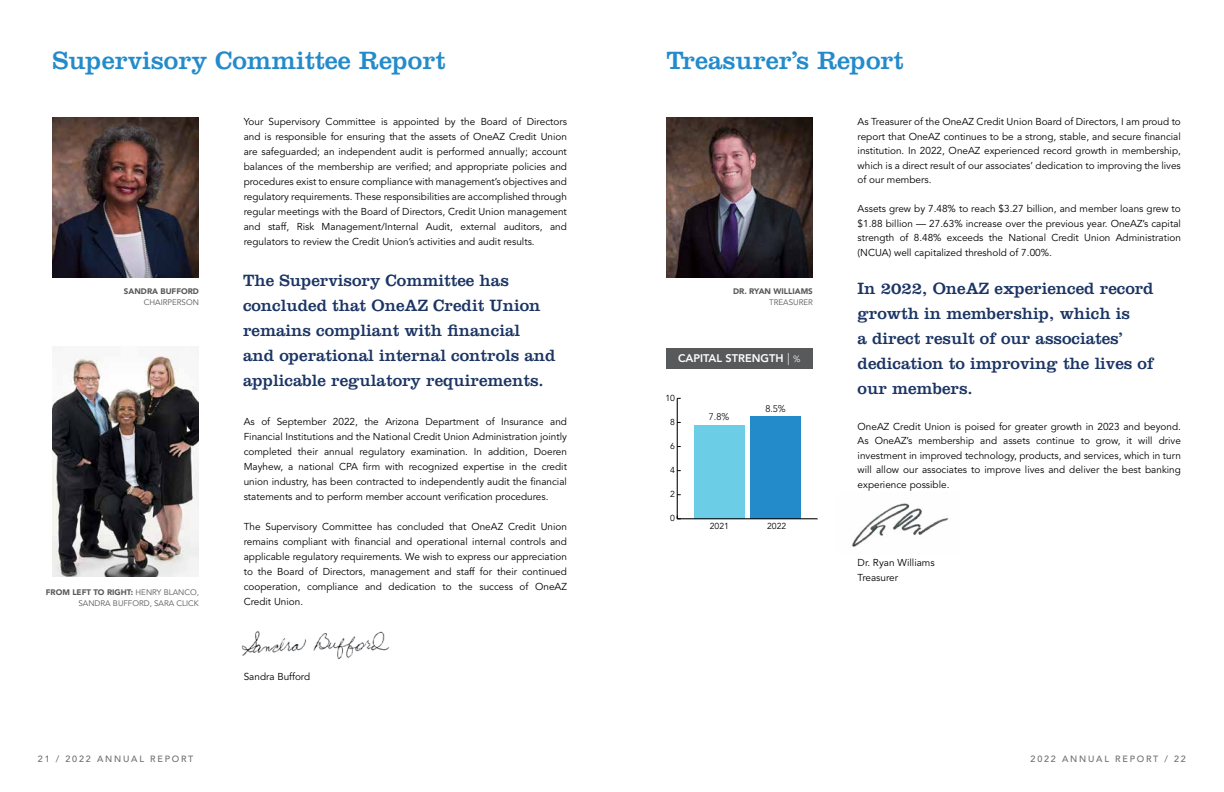
<style>
.page{position:relative;width:1224px;height:792px;background:#fff}
.page>*{position:absolute;margin:0;border:0;box-sizing:border-box;transform-origin:0 0}
.t1{font:26px "Clarendon LT Std";color:#248bcb}
.t2{font:17px/25px "Clarendon LT Std";color:#1c3564}
.t3{font:800 11px "Avenir LT Std";color:#fff}
.t4{font:10px/15px "Avenir LT Std";color:#000;text-align:justify}
.t5{font:300 9.6px "Avenir LT Std";color:#000}
.t6{font:500 9px "Avenir LT Std";letter-spacing:.2em;color:#6d6e71}
.t7{font:8.7px "Avenir LT Std";color:#000}
.t8{font:8px/11px "Avenir LT Std";color:#58595b;text-align:right}
.t9{font:900 8px "Avenir LT Std";color:#58595b}
.s1{font-weight:900}
.s2{font-weight:300;font-size:12px}
.s3{font-weight:300;font-size:9px}
</style>
<div class="page">
<img style="left:53px;top:356px;width:146px;height:220px">
<img style="left:53px;top:117px;width:146px;height:161px">
<img style="left:241px;top:631px;width:149px;height:29px">
<img style="left:667px;top:117px;width:146px;height:161px">
<div style="left:666px;top:348px;width:146px;height:20px;background:#58595b"></div>
<div style="left:750px;top:416px;width:51px;height:103px;background:#248bcb"></div>
<div style="left:694px;top:425px;width:51px;height:94px;background:#6ccde7"></div>
<hr style="left:677px;top:519px;width:141px;height:1px;background:#000">
<hr style="left:677px;top:398px;width:1px;height:121px;background:#000">
<img style="left:851px;top:503px;width:98px;height:44px">
<h1 class="t1" style="left:53px;top:46px;width:394px">Supervisory Committee Report</h1>
<p class="t9" style="left:124px;top:287px;width:77px">SANDRA BUFFORD</p>
<p class="t8" style="left:144px;top:297px;width:57px">CHAIRPERSON</p>
<p class="t8" style="left:46px;top:587px;width:155px"><span class="s1">FROM LEFT TO RIGHT:</span> HENRY BLANCO,<br>SANDRA BUFFORD, SARA CLICK</p>
<p class="t4" style="left:244px;top:114px;width:325px">Your Supervisory Committee is appointed by the Board of Directors and is responsible for ensuring that the assets of OneAZ Credit Union are safeguarded; an independent audit is performed annually; account balances of the membership are verified; and appropriate policies and procedures exist to ensure compliance with management’s objectives and regulatory requirements. These responsibilities are accomplished through regular meetings with the Board of Directors, Credit Union management and staff, Risk Management/Internal Audit, external auditors, and regulators to review the Credit Union’s activities and audit results.</p>
<h2 class="t2" style="left:243px;top:267px;width:314px">The Supervisory Committee has concluded that OneAZ Credit Union remains compliant with financial<br>and operational internal controls and applicable regulatory requirements.</h2>
<p class="t4" style="left:244px;top:414px;width:325px">As of September 2022, the Arizona Department of Insurance and Financial Institutions and the National Credit Union Administration jointly completed their annual regulatory examination. In addition, Doeren Mayhew, a national CPA firm with recognized expertise in the credit union industry, has been contracted to independently audit the financial statements and to perform member account verification procedures.</p>
<p class="t4" style="left:244px;top:519px;width:325px">The Supervisory Committee has concluded that OneAZ Credit Union remains compliant with financial and operational internal controls and applicable regulatory requirements. We wish to express our appreciation to the Board of Directors, management and staff for their continued cooperation, compliance and dedication to the success of OneAZ Credit Union.</p>
<p class="t4" style="left:244px;top:669px;width:68px">Sandra Bufford</p>
<h1 class="t1" style="left:667px;top:46px;width:239px">Treasurer’s Report</h1>
<p class="t9" style="left:733px;top:287px;width:81px">DR. RYAN WILLIAMS</p>
<p class="t8" style="left:769px;top:297px;width:45px">TREASURER</p>
<p class="t3" style="left:678px;top:352px;width:124px">CAPITAL STRENGTH <span class="s2">|</span> <span class="s3">%</span></p>
<p class="t7" style="left:665px;top:393px;width:11px">10</p>
<p class="t7" style="left:670px;top:417px;width:6px">8</p>
<p class="t7" style="left:670px;top:441px;width:6px">6</p>
<p class="t7" style="left:670px;top:465px;width:6px">4</p>
<p class="t7" style="left:670px;top:489px;width:6px">2</p>
<p class="t7" style="left:670px;top:513px;width:6px">0</p>
<p class="t5" style="left:709px;top:411px;width:22px">7.8%</p>
<p class="t5" style="left:765px;top:403px;width:22px">8.5%</p>
<p class="t7" style="left:710px;top:521px;width:21px">2021</p>
<p class="t7" style="left:767px;top:521px;width:21px">2022</p>
<p class="t4" style="left:858px;top:115px;width:325px;line-height:14.5px">As Treasurer of the OneAZ Credit Union Board of Directors, I am proud to report that OneAZ continues to be a strong, stable, and secure financial institution. In 2022, OneAZ experienced record growth in membership, which is a direct result of our associates’ dedication to improving the lives of our members.</p>
<p class="t4" style="left:858px;top:202px;width:325px;line-height:14.5px">Assets grew by 7.48% to reach $3.27 billion, and member loans grew to $1.88 billion — 27.63% increase over the previous year. OneAZ’s capital strength of 8.48% exceeds the National Credit Union Administration (NCUA) well capitalized threshold of 7.00%.</p>
<h2 class="t2" style="left:858px;top:276px;width:298px">In 2022, OneAZ experienced record growth in membership, which is<br>a direct result of our associates’ dedication to improving the lives of our members.</h2>
<p class="t4" style="left:858px;top:419px;width:325px;line-height:14.5px">OneAZ Credit Union is poised for greater growth in 2023 and beyond.<br>As OneAZ’s membership and assets continue to grow, it will drive investment in improved technology, products, and services, which in turn will allow our associates to improve lives and deliver the best banking experience possible.</p>
<p class="t4" style="left:858px;top:555px;width:79px">Dr. Ryan Williams<br>Treasurer</p>
<p class="t6" style="left:38px;top:753px;width:157px">21 / 2022 ANNUAL REPORT</p>
<p class="t6" style="left:1031px;top:753px;width:157px">2022 ANNUAL REPORT / 22</p>
</div>
